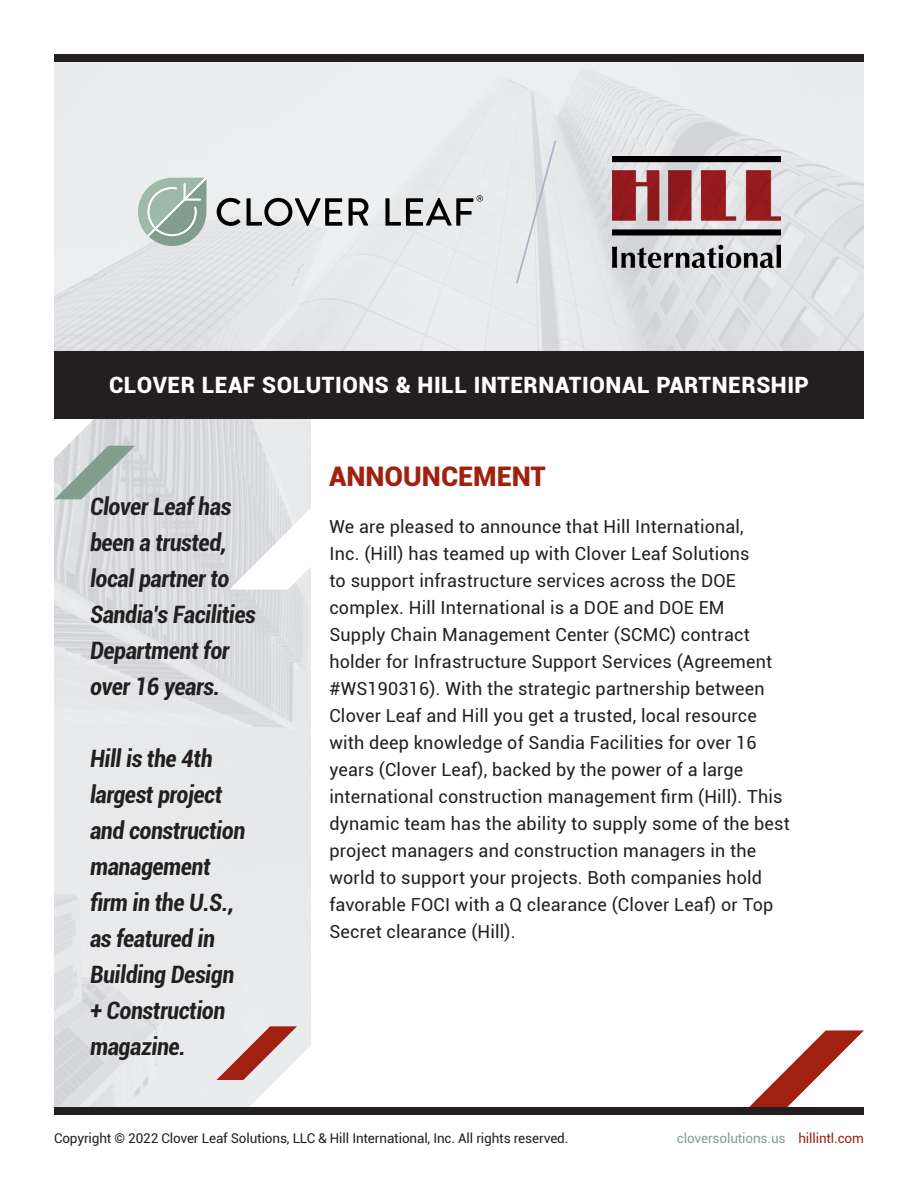
<style>
.page{position:relative;width:918px;height:1188px;background:#fff}
.page>*{position:absolute;margin:0;border:0;box-sizing:border-box;transform-origin:0 0}
.Header_2{font:900 27px "Roboto";color:#a12111}
.body_regular{font:700 condensed 24px/36px "Roboto";color:#231f20}
.Header_2-2{font:900 22.5px "Roboto";letter-spacing:.025em;color:#fff}
.body_big{font:18px/27px "Roboto";letter-spacing:.01em;color:#231f20}
.t1{font:13.5px "Roboto";letter-spacing:-.01em;color:#231f20}
.t2{font:13.5px "Roboto";letter-spacing:-.01em;color:#829e8f}
.s1{color:#a12111}
</style>
<div class="page">
<svg style="left:749px;top:1030px;width:115px;height:77px"></svg>
<div style="left:54px;top:1107px;width:810px;height:7px;background:#231f20"></div>
<img style="left:54px;top:61px;width:810px;height:290px">
<img style="left:54px;top:418px;width:256px;height:689px">
<svg style="left:230px;top:472px;width:81px;height:118px"></svg>
<svg style="left:54px;top:418px;width:98px;height:85px;background:#cad0d0"></svg>
<svg style="left:216px;top:1007px;width:95px;height:100px"></svg>
<div style="left:54px;top:351px;width:810px;height:67px;background:#231f20"></div>
<svg style="left:138px;top:178px;width:68px;height:68px;background:#a9bdb2"></svg>
<svg style="left:217px;top:198px;width:125px;height:28px;background:#9fa0a1"></svg>
<svg style="left:349px;top:198px;width:19px;height:28px"></svg>
<svg style="left:385px;top:195px;width:98px;height:31px;background:#a6a7a8"></svg>
<img style="left:612px;top:156px;width:168px;height:112px">
<svg style="left:515px;top:138px;width:43px;height:147px;background:#e1e3e6"></svg>
<div style="left:54px;top:54px;width:810px;height:7px;background:#231f20"></div>
<p class="Header_2-2" style="left:109px;top:369px;width:701px">CLOVER LEAF SOLUTIONS &amp; HILL INTERNATIONAL PARTNERSHIP</p>
<p class="body_regular" style="left:89px;top:488px;width:171px">CloverLeafhas been a trusted, localpartnerto<br>Sandia’s Facilities<br>Departmentfor over16 years.</p>
<p class="body_regular" style="left:89px;top:740px;width:161px">Hillis the 4th largestproject and construction management firm in the U.S., as featured in<br>Building Design + Construction magazine.</p>
<p class="Header_2" style="left:329px;top:457px;width:218px">ANNOUNCEMENT</p>
<p class="body_big" style="left:329px;top:513px;width:462px">We are pleased to announce that Hill International,<br>Inc. (Hill) has teamed up with Clover Leaf Solutions<br>to support infrastructure services across the DOE complex. Hill International is a DOE and DOE EM<br>Supply Chain Management Center (SCMC) contract holder for Infrastructure Support Services (Agreement #WS190316). With the strategic partnership between Clover Leaf and Hill you get a trusted, local resource with deep knowledge of Sandia Facilities for over 16 years (Clover Leaf), backed by the power of a large international construction management firm (Hill). This dynamic team has the ability to supply some of the best project managers and construction managers in the world to support your projects. Both companies hold favorable FOCI with a Q clearance (Clover Leaf) or Top Secret clearance (Hill).</p>
<p class="t1" style="left:54px;top:1128px;width:516px">Copyright © 2022 Clover Leaf Solutions, LLC &amp; Hill International, Inc. All rights reserved.</p>
<p class="t2" style="left:677px;top:1128px;width:189px">cloversolutions.us <span class="s1">hillintl.com</span></p>
</div>
